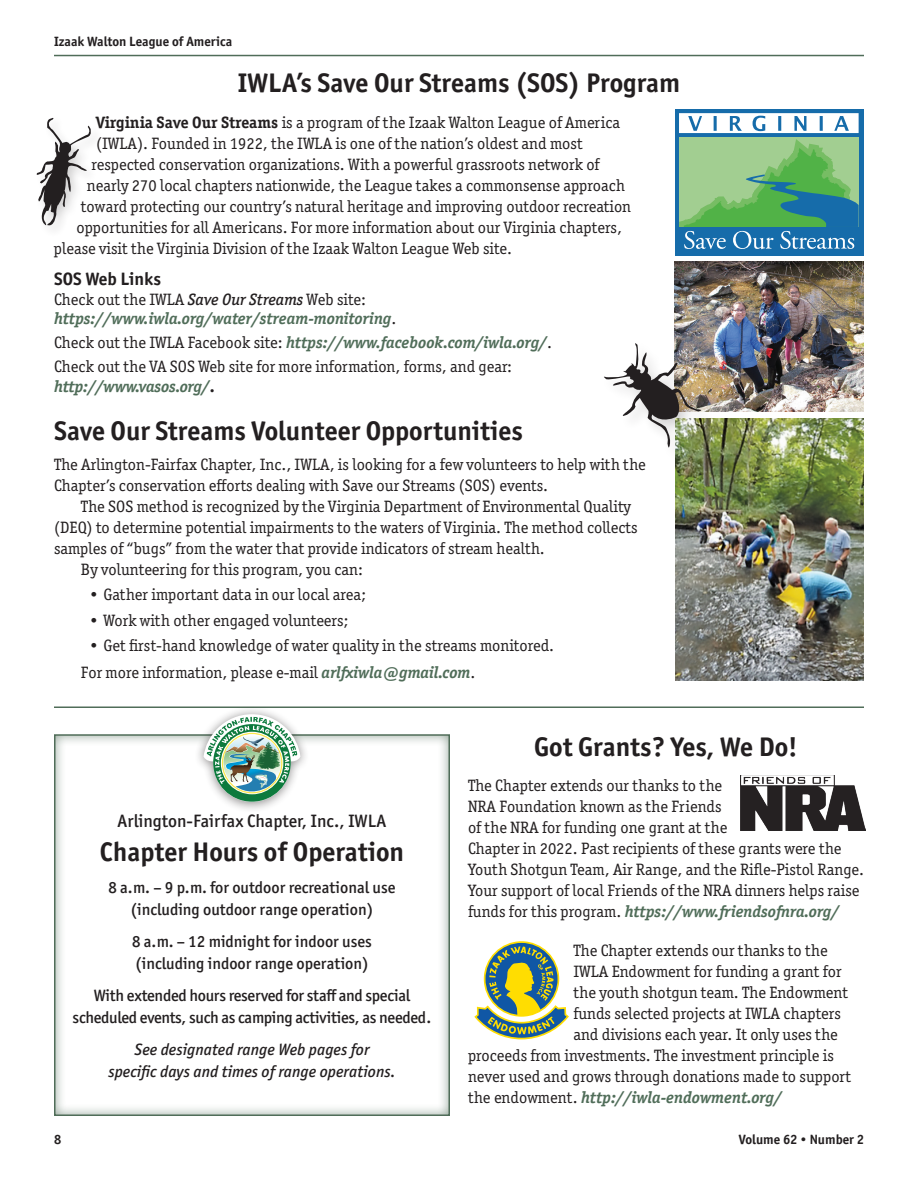
<style>
.page{position:relative;width:918px;height:1188px;background:#fff}
.page>*{position:absolute;margin:0;border:0;box-sizing:border-box;transform-origin:0 0}
.t1{font:700 27px "Officina Sans ITC Pro";color:#231f20}
.t2{font:500 18px "Officina Sans ITC Pro";color:#231f20}
.t3{font:700 18px "Officina Sans ITC Pro";color:#231f20}
.t4{font:16.5px/21px "Officina Serif ITC Pro";color:#231f20}
.t5{font:italic 700 16.5px/19.5px "Officina Serif ITC Pro";color:#506d59}
.t6{font:500 16.5px/22.5px "Officina Sans ITC Pro";color:#231f20;text-align:center}
.t7{font:500 16.5px/22.5px "Officina Sans ITC Pro";letter-spacing:-.02em;color:#231f20;text-align:center}
.t8{font:italic 500 16.5px/22.5px "Officina Sans ITC Pro";color:#231f20;text-align:center}
.t9{font:700 13.5px "Officina Sans ITC Pro";color:#231f20}
.s1{font-weight:700}
.s2{font-weight:400;font-style:normal;color:#231f20}
.s3{font-weight:500;color:#231f20}
.s4{font-weight:700;font-style:italic;color:#506d59}
.s5{font-style:normal;color:#231f20}
</style>
<div class="page">
<hr style="left:54px;top:55px;width:810px;height:1px;background:#506d59">
<hr style="left:54px;top:706px;width:810px;height:2px;background:#506d59">
<svg style="left:36px;top:117px;width:55px;height:111px"></svg>
<div style="left:675px;top:109px;width:188px;height:147px;background:#166caa"></div>
<svg style="left:679px;top:113px;width:180px;height:136px"></svg>
<img style="left:675px;top:262px;width:189px;height:150px">
<div style="left:600px;top:340px;width:116px;height:122px;background:#231f20;opacity:.2"></div>
<svg style="left:601px;top:341px;width:104px;height:111px"></svg>
<img style="left:675px;top:418px;width:189px;height:263px">
<div style="left:54px;top:734px;width:396px;height:382px;border:2px solid #506d59"></div>
<div style="left:194px;top:706px;width:116px;height:108px;background:#231f20;opacity:.5"></div>
<img style="left:203px;top:714px;width:98px;height:88px">
<img style="left:741px;top:776px;width:125px;height:55px">
<svg style="left:474px;top:941px;width:95px;height:98px"></svg>
<p class="t9" style="left:54px;top:33px;width:180px">Izaak Walton League of America</p>
<h1 class="t1" style="left:238px;top:66px;width:444px">IWLA’s Save Our Streams (SOS) Program</h1>
<p class="t4" style="left:96px;top:111px;width:526px"><span class="s1">Virginia Save Our Streams</span> is a program of the Izaak Walton League of America</p>
<p class="t4" style="left:96px;top:132px;width:488px">(IWLA). Founded in 1922, the IWLA is one of the nation’s oldest and most</p>
<p class="t4" style="left:91px;top:153px;width:509px">respected conservation organizations. With a powerful grassroots network of</p>
<p class="t4" style="left:87px;top:174px;width:540px">nearly 270 local chapters nationwide, the League takes a commonsense approach</p>
<p class="t4" style="left:81px;top:195px;width:552px">toward protecting our country’s natural heritage and improving outdoor recreation</p>
<p class="t4" style="left:76px;top:216px;width:547px">opportunities for all Americans. For more information about our Virginia chapters,</p>
<p class="t4" style="left:54px;top:237px;width:460px">please visit the Virginia Division of the Izaak Walton League Web site.</p>
<p class="t3" style="left:54px;top:268px;width:109px">SOS Web Links</p>
<p class="t5" style="left:54px;top:289px;width:344px"><span class="s2">Check out the IWLA</span> <span class="s3">Save Our Streams</span> <span class="s2">Web site: </span>https://www.iwla.org/water/stream-monitoring<span class="s2">.</span></p>
<p class="t4" style="left:54px;top:330px;width:500px;line-height:24px">Check out the IWLA Facebook site: <span class="s4">https://www.facebook.com/iwla.org/</span>.<br>Check out the VA SOS Web site for more information, forms, and gear:</p>
<p class="t5" style="left:54px;top:376px;width:162px">http://www.vasos.org/<span class="s5">.</span></p>
<h1 class="t1" style="left:54px;top:414px;width:470px">Save Our Streams Volunteer Opportunities</h1>
<p class="t4" style="left:54px;top:453px;width:593px">The Arlington-Fairfax Chapter, Inc., IWLA, is looking for a few volunteers to help with the<br>Chapter’s conservation efforts dealing with Save our Streams (SOS) events.</p>
<p class="t4" style="left:81px;top:495px;width:551px">The SOS method is recognized by the Virginia Department of Environmental Quality</p>
<p class="t4" style="left:54px;top:516px;width:585px">(DEQ) to determine potential impairments to the waters of Virginia. The method collects</p>
<p class="t4" style="left:54px;top:537px;width:492px">samples of “bugs” from the water that provide indicators of stream health.</p>
<p class="t4" style="left:81px;top:558px;width:283px">By volunteering for this program, you can:</p>
<p class="t4" style="left:90px;top:584px;width:277px">• Gather important data in our local area;</p>
<p class="t4" style="left:90px;top:609px;width:260px">• Work with other engaged volunteers;</p>
<p class="t4" style="left:81px;top:632px;width:475px;line-height:27px;text-indent:9px">• Get first-hand knowledge of water quality in the streams monitored.<br>For more information, please e-mail <span class="s4">arlfxiwla@gmail.com</span>.</p>
<p class="t2" style="left:118px;top:810px;width:270px">Arlington-Fairfax Chapter, Inc., IWLA</p>
<h1 class="t1" style="left:100px;top:835px;width:306px">Chapter Hours of Operation</h1>
<p class="t6" style="left:108px;top:876px;width:289px">8 a.m. – 9 p.m. for outdoor recreational use (including outdoor range operation)</p>
<p class="t6" style="left:132px;top:930px;width:241px;text-align:left">8 a.m. – 12 midnight for indoor uses (including indoor range operation)</p>
<p class="t7" style="left:73px;top:984px;width:360px">With extended hours reserved for staff and special scheduled events, such as camping activities, as needed.</p>
<p class="t8" style="left:108px;top:1038px;width:289px">See designated range Web pages for specific days and times of range operations.</p>
<h1 class="t1" style="left:534px;top:731px;width:265px">Got Grants? Yes, We Do!</h1>
<p class="t4" style="left:468px;top:775px;width:398px">The Chapter extends our thanks to the<br>NRA Foundation known as the Friends<br>of the NRA for funding one grant at the<br>Chapter in 2022. Past recipients of these grants were the Youth Shotgun Team, Air Range, and the Rifle-Pistol Range.<br>Your support of local Friends of the NRA dinners helps raise funds for this program. <span class="s4">https://www.friendsofnra.org/</span></p>
<p class="t4" style="left:573px;top:940px;width:256px">The Chapter extends our thanks to the</p>
<p class="t4" style="left:573px;top:961px;width:270px">IWLA Endowment for funding a grant for</p>
<p class="t4" style="left:573px;top:982px;width:276px">the youth shotgun team. The Endowment</p>
<p class="t4" style="left:573px;top:1003px;width:269px">funds selected projects at IWLA chapters</p>
<p class="t4" style="left:573px;top:1024px;width:266px">and divisions each year. It only uses the</p>
<p class="t4" style="left:468px;top:1045px;width:367px">proceeds from investments. The investment principle is</p>
<p class="t4" style="left:468px;top:1066px;width:385px">never used and grows through donations made to support</p>
<p class="t5" style="left:468px;top:1088px;width:316px"><span class="s2">the endowment.</span> http://iwla-endowment.org/</p>
<p class="t9" style="left:54px;top:1131px;width:9px">8</p>
<p class="t9" style="left:739px;top:1131px;width:127px">Volume 62 • Number 2</p>
</div>
